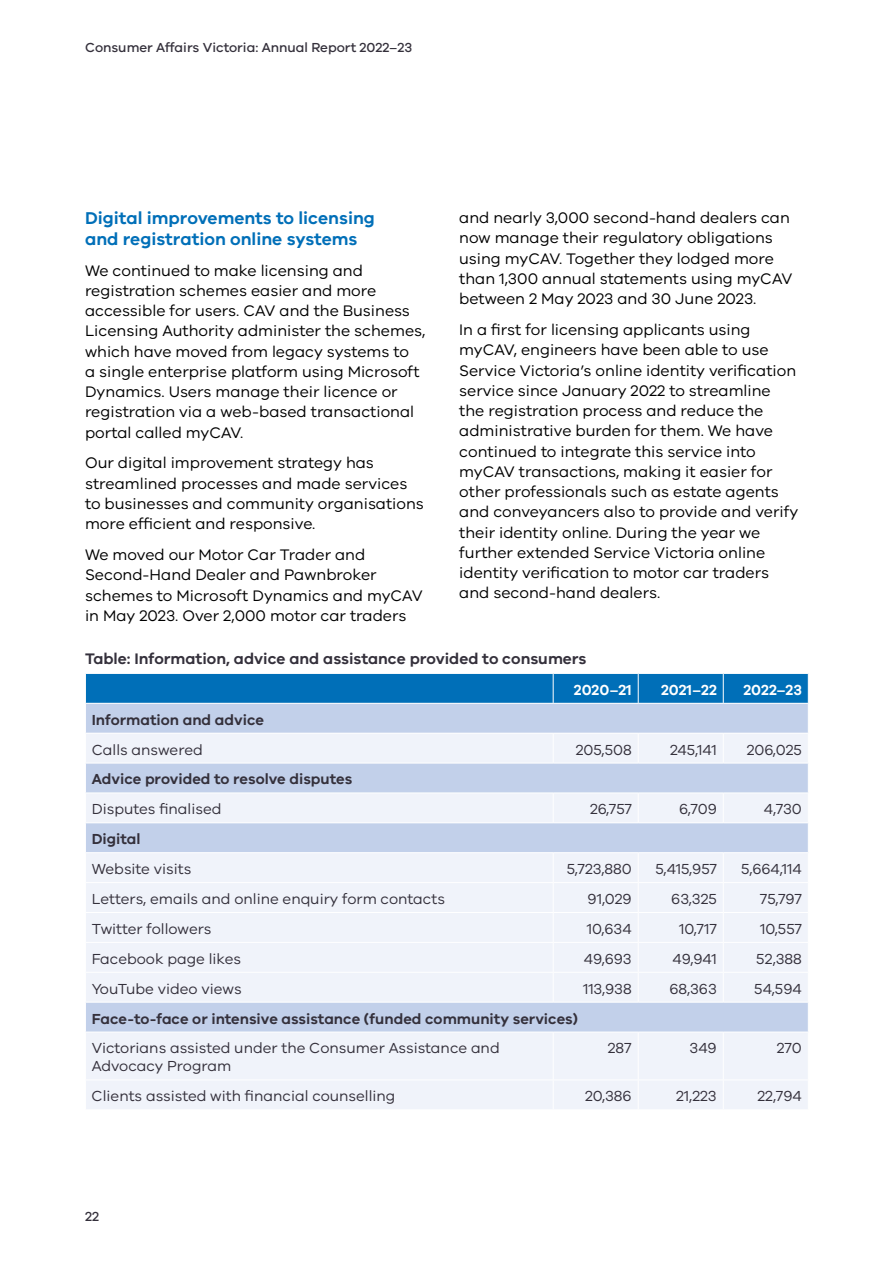
<style>
.page{position:relative;width:893px;height:1263px;background:#fff}
.page>*{position:absolute;margin:0;border:0;box-sizing:border-box;transform-origin:0 0}
.H5_Large{font:600 17.7px/20.2px "VIC";color:#006fb8}
.Body_Copy{font:15.75px/20.2px "VIC";color:#000}
.t1{font:600 15.75px "VIC";color:#34303b}
.Table_Body{font:15px/18px "VIC";color:#34303b}
.Table_Body_Right{font:15px "VIC";color:#34303b}
.Table_Body_Bold{font:600 15px "VIC";color:#34303b}
.Table_Column_Head_Right{font:600 15px "VIC";color:#fff}
.t2{font:500 13.5px "VIC";color:#34303b}
</style>
<div class="page">
<svg style="left:86px;top:734px;width:722px;height:375px;fill:#f0f3fa"></svg>
<hr style="left:638px;top:733px;width:1px;height:30px;background:#fff">
<hr style="left:723px;top:733px;width:1px;height:30px;background:#fff">
<svg style="left:638px;top:793px;width:1px;height:29px"></svg>
<svg style="left:723px;top:793px;width:1px;height:29px"></svg>
<hr style="left:85px;top:882px;width:468px;height:1px;background:#fff">
<hr style="left:553px;top:882px;width:85px;height:1px;background:#fff">
<hr style="left:638px;top:882px;width:85px;height:1px;background:#fff">
<hr style="left:723px;top:882px;width:86px;height:1px;background:#fff">
<hr style="left:85px;top:912px;width:468px;height:1px;background:#fff">
<hr style="left:553px;top:912px;width:85px;height:1px;background:#fff">
<hr style="left:638px;top:912px;width:85px;height:1px;background:#fff">
<hr style="left:723px;top:912px;width:86px;height:1px;background:#fff">
<hr style="left:85px;top:942px;width:468px;height:1px;background:#fff">
<hr style="left:85px;top:972px;width:468px;height:1px;background:#fff">
<hr style="left:553px;top:972px;width:85px;height:1px;background:#fff">
<hr style="left:638px;top:972px;width:85px;height:1px;background:#fff">
<svg style="left:638px;top:853px;width:1px;height:149px"></svg>
<hr style="left:723px;top:972px;width:86px;height:1px;background:#fff">
<svg style="left:723px;top:853px;width:1px;height:149px"></svg>
<hr style="left:638px;top:1032px;width:1px;height:47px;background:#fff">
<hr style="left:723px;top:1032px;width:1px;height:47px;background:#fff">
<hr style="left:85px;top:1079px;width:468px;height:1px;background:#fff">
<hr style="left:553px;top:1079px;width:85px;height:1px;background:#fff">
<hr style="left:638px;top:1079px;width:85px;height:1px;background:#fff">
<svg style="left:638px;top:1080px;width:1px;height:29px"></svg>
<hr style="left:723px;top:1079px;width:86px;height:1px;background:#fff">
<svg style="left:723px;top:1080px;width:1px;height:29px"></svg>
<svg style="left:85px;top:673px;width:724px;height:60px;background:#68a3d3"></svg>
<hr style="left:85px;top:763px;width:468px;height:1px;background:#fff">
<hr style="left:85px;top:792px;width:468px;height:1px;background:#fff">
<hr style="left:85px;top:822px;width:468px;height:1px;background:#fff">
<hr style="left:85px;top:852px;width:468px;height:1px;background:#fff">
<hr style="left:85px;top:1002px;width:468px;height:1px;background:#fff">
<hr style="left:85px;top:1032px;width:468px;height:1px;background:#fff">
<hr style="left:553px;top:1002px;width:85px;height:1px;background:#fff">
<hr style="left:638px;top:1002px;width:85px;height:1px;background:#fff">
<hr style="left:723px;top:1002px;width:86px;height:1px;background:#fff">
<hr style="left:553px;top:1032px;width:85px;height:1px;background:#fff">
<hr style="left:553px;top:1032px;width:1px;height:47px;background:#fff">
<hr style="left:638px;top:1032px;width:85px;height:1px;background:#fff">
<hr style="left:723px;top:1032px;width:86px;height:1px;background:#fff">
<svg style="left:553px;top:1080px;width:1px;height:29px"></svg>
<hr style="left:553px;top:792px;width:85px;height:1px;background:#fff">
<svg style="left:553px;top:793px;width:1px;height:29px"></svg>
<hr style="left:638px;top:792px;width:85px;height:1px;background:#fff">
<hr style="left:723px;top:792px;width:86px;height:1px;background:#fff">
<hr style="left:553px;top:822px;width:85px;height:1px;background:#fff">
<hr style="left:638px;top:822px;width:85px;height:1px;background:#fff">
<hr style="left:723px;top:822px;width:86px;height:1px;background:#fff">
<hr style="left:553px;top:852px;width:85px;height:1px;background:#fff">
<hr style="left:638px;top:852px;width:85px;height:1px;background:#fff">
<hr style="left:723px;top:852px;width:86px;height:1px;background:#fff">
<svg style="left:553px;top:853px;width:1px;height:149px"></svg>
<hr style="left:553px;top:942px;width:85px;height:1px;background:#fff">
<hr style="left:638px;top:942px;width:85px;height:1px;background:#fff">
<hr style="left:723px;top:942px;width:86px;height:1px;background:#fff">
<hr style="left:553px;top:733px;width:1px;height:30px;background:#fff">
<hr style="left:553px;top:763px;width:85px;height:1px;background:#fff">
<hr style="left:638px;top:763px;width:85px;height:1px;background:#fff">
<hr style="left:723px;top:763px;width:86px;height:1px;background:#fff">
<p class="t2" style="left:85px;top:39px;width:329px">Consumer Affairs Victoria: Annual Report 2022–23</p>
<h5 class="H5_Large" style="left:85px;top:208px;width:291px">Digital improvements to licensing and registration online systems</h5>
<p class="Body_Copy" style="left:85px;top:260px;width:342px">We continued to make licensing and registration schemes easier and more accessible for users . CAV and the Business Licensing Authority administer the schemes, which have moved from legacy systems to<br>a single enterprise platform using Microsoft Dynamics . Users manage their licence or registration via a web-based transactional portal called myCAV .</p>
<p class="Body_Copy" style="left:85px;top:453px;width:340px">Our digital improvement strategy has streamlined processes and made services to businesses and community organisations more efficient and responsive .</p>
<p class="Body_Copy" style="left:85px;top:544px;width:339px">We moved our Motor Car Trader and Second-Hand Dealer and Pawnbroker schemes to Microsoft Dynamics and myCAV in May 2023 . Over 2,000 motor car traders</p>
<p class="Body_Copy" style="left:459px;top:207px;width:335px">and nearly 3,000 second-hand dealers can now manage their regulatory obligations using myCAV . Together they lodged more than 1,300 annual statements using myCAV between 2 May 2023 and 30 June 2023 .</p>
<p class="Body_Copy" style="left:459px;top:319px;width:340px">In a first for licensing applicants using myCAV, engineers have been able to use Service Victoria’s online identity verification service since January 2022 to streamline the registration process and reduce the administrative burden for them . We have continued to integrate this service into myCAV transactions, making it easier for other professionals such as estate agents and conveyancers also to provide and verify their identity online . During the year we further extended Service Victoria online identity verification to motor car traders and second-hand dealers .</p>
<p class="t1" style="left:85px;top:649px;width:503px">Table: Information, advice and assistance provided to consumers</p>
<p class="Table_Column_Head_Right" style="left:574px;top:681px;width:59px">2020–21</p>
<p class="Table_Column_Head_Right" style="left:661px;top:681px;width:57px">2021–22</p>
<p class="Table_Column_Head_Right" style="left:743px;top:681px;width:60px">2022–23</p>
<p class="Table_Body_Bold" style="left:92px;top:710px;width:174px">Information and advice</p>
<p class="Table_Body" style="left:92px;top:740px;width:113px">Calls answered</p>
<p class="Table_Body_Right" style="left:576px;top:740px;width:57px">205,508</p>
<p class="Table_Body_Right" style="left:670px;top:740px;width:48px">245,141</p>
<p class="Table_Body_Right" style="left:747px;top:740px;width:57px">206,025</p>
<p class="Table_Body_Bold" style="left:92px;top:770px;width:262px">Advice provided to resolve disputes</p>
<p class="Table_Body" style="left:92px;top:800px;width:131px">Disputes finalised</p>
<p class="Table_Body_Right" style="left:590px;top:800px;width:43px">26,757</p>
<p class="Table_Body_Right" style="left:679px;top:800px;width:39px">6,709</p>
<p class="Table_Body_Right" style="left:764px;top:800px;width:40px">4,730</p>
<p class="Table_Body_Bold" style="left:92px;top:830px;width:50px">Digital</p>
<p class="Table_Body" style="left:92px;top:859px;width:101px">Website visits</p>
<p class="Table_Body_Right" style="left:567px;top:860px;width:67px">5,723,880</p>
<p class="Table_Body_Right" style="left:655px;top:860px;width:63px">5,415,957</p>
<p class="Table_Body_Right" style="left:741px;top:860px;width:62px">5,664,114</p>
<p class="Table_Body" style="left:92px;top:889px;width:355px">Letters, emails and online enquiry form contacts</p>
<p class="Table_Body_Right" style="left:588px;top:890px;width:46px">91,029</p>
<p class="Table_Body_Right" style="left:671px;top:890px;width:47px">63,325</p>
<p class="Table_Body_Right" style="left:760px;top:890px;width:43px">75,797</p>
<p class="Table_Body" style="left:92px;top:919px;width:121px">Twitter followers</p>
<p class="Table_Body_Right" style="left:587px;top:920px;width:46px">10,634</p>
<p class="Table_Body_Right" style="left:679px;top:920px;width:39px">10,717</p>
<p class="Table_Body_Right" style="left:760px;top:920px;width:43px">10,557</p>
<p class="Table_Body" style="left:92px;top:949px;width:151px">Facebook page likes</p>
<p class="Table_Body_Right" style="left:584px;top:950px;width:49px">49,693</p>
<p class="Table_Body_Right" style="left:673px;top:950px;width:46px">49,941</p>
<p class="Table_Body_Right" style="left:756px;top:950px;width:47px">52,388</p>
<p class="Table_Body" style="left:92px;top:979px;width:152px">YouTube video views</p>
<p class="Table_Body_Right" style="left:583px;top:979px;width:50px">113,938</p>
<p class="Table_Body_Right" style="left:669px;top:979px;width:49px">68,363</p>
<p class="Table_Body_Right" style="left:754px;top:979px;width:49px">54,594</p>
<p class="Table_Body_Bold" style="left:92px;top:1009px;width:488px">Face-to-face or intensive assistance (funded community services)</p>
<p class="Table_Body" style="left:92px;top:1039px;width:410px">Victorians assisted under the Consumer Assistance and<br>Advocacy Program</p>
<p class="Table_Body_Right" style="left:608px;top:1039px;width:25px">287</p>
<p class="Table_Body_Right" style="left:689px;top:1039px;width:29px">349</p>
<p class="Table_Body_Right" style="left:777px;top:1039px;width:27px">270</p>
<p class="Table_Body" style="left:92px;top:1087px;width:305px">Clients assisted with financial counselling</p>
<p class="Table_Body_Right" style="left:585px;top:1087px;width:48px">20,386</p>
<p class="Table_Body_Right" style="left:676px;top:1087px;width:42px">21,223</p>
<p class="Table_Body_Right" style="left:757px;top:1087px;width:46px">22,794</p>
<p class="t2" style="left:85px;top:1208px;width:16px">22</p>
</div>
